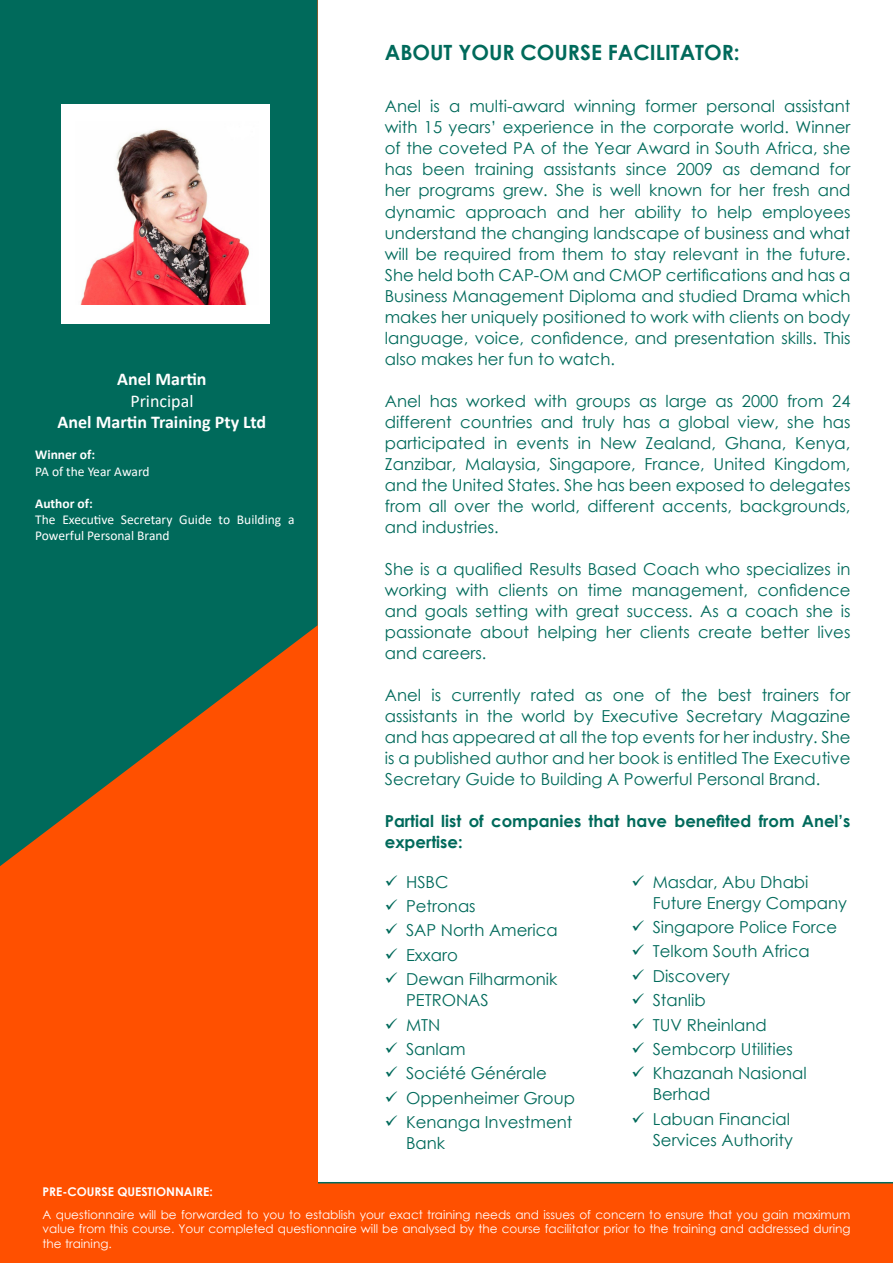
<style>
.page{position:relative;width:893px;height:1263px;background:#fff}
.page>*{position:absolute;margin:0;border:0;box-sizing:border-box;transform-origin:0 0}
.t1{font:700 21px "Century Gothic";color:#006a5b}
.t2{font:700 18px "Calibri";color:#fff}
.t3{font:18px "Calibri";color:#fff}
.Plain_Text{font:16.5px/21px "Century Gothic";color:#006a5b;text-align:justify}
.Plain_Text-2{font:700 16.5px/21px "Century Gothic";color:#006a5b}
.t4{font:13.5px/16.2px "Calibri";color:#fff}
.t5{font:700 13.5px "Calibri";color:#fff}
.t6{font:12px/14.4px "Century Gothic";color:#fff;text-align:justify}
.t7{font:700 12px "Century Gothic";color:#fff}
</style>
<div class="page">
<div style="left:317px;top:1182px;width:576px;height:81px;background:#ff5000"></div>
<div style="left:0;top:0;width:317px;height:1263px;background:#ff5000"></div>
<svg style="left:0;top:0;width:317px;height:866px;fill:#006a5b"></svg>
<div style="left:62px;top:104px;width:208px;height:219px;background:#fff"></div>
<img style="left:80px;top:129px;width:169px;height:176px">
<p class="t2" style="left:117px;top:366px;width:91px">Anel Martin</p>
<p class="t3" style="left:130px;top:388px;width:65px">Principal</p>
<p class="t2" style="left:58px;top:409px;width:210px">Anel Martin Training Pty Ltd</p>
<p class="t5" style="left:35px;top:445px;width:61px">Winner of:</p>
<p class="t4" style="left:35px;top:463px;width:116px">PA of the Year Award</p>
<p class="t5" style="left:35px;top:494px;width:59px">Author of:</p>
<p class="t4" style="left:35px;top:511px;width:261px">The Executive Secretary Guide to Building a<br>Powerful Personal Brand</p>
<p class="t1" style="left:385px;top:37px;width:356px">ABOUT YOUR COURSE FACILITATOR:</p>
<p class="Plain_Text" style="left:385px;top:96px;width:467px">Anel is a multi-award winning former personal assistant with 15 years’ experience in the corporate world. Winner of the coveted PA of the Year Award in South Africa, she has been training assistants since 2009 as demand for her programs grew. She is well known for her fresh and dynamic approach and her ability to help employees understand the changing landscape of business and what will be required from them to stay relevant in the future.<br>She held both CAP-OM and CMOP certifications and has a Business Management Diploma and studied Drama which makes her uniquely positioned to work with clients on body language, voice, confidence, and presentation skills. This also makes her fun to watch.</p>
<p class="Plain_Text" style="left:385px;top:390px;width:467px">Anel has worked with groups as large as 2000 from 24 different countries and truly has a global view, she has participated in events in New Zealand, Ghana, Kenya, Zanzibar, Malaysia, Singapore, France, United Kingdom, and the United States. She has been exposed to delegates from all over the world, different accents, backgrounds, and industries.</p>
<p class="Plain_Text" style="left:385px;top:558px;width:467px">She is a qualified Results Based Coach who specializes in working with clients on time management, confidence and goals setting with great success. As a coach she is passionate about helping her clients create better lives and careers.</p>
<p class="Plain_Text" style="left:385px;top:684px;width:467px">Anel is currently rated as one of the best trainers for assistants in the world by Executive Secretary Magazine and has appeared at all the top events for her industry. She is a published author and her book is entitled The Executive Secretary Guide to Building A Powerful Personal Brand.</p>
<p class="Plain_Text-2" style="left:385px;top:809px;width:467px">Partial list of companies that have benefited from Anel’s expertise:</p>
<p class="Plain_Text" style="left:385px;top:871px;width:65px">✓ HSBC</p>
<p class="Plain_Text" style="left:385px;top:895px;width:92px">✓ Petronas</p>
<p class="Plain_Text" style="left:385px;top:920px;width:174px">✓ SAP North America</p>
<p class="Plain_Text" style="left:385px;top:944px;width:74px">✓ Exxaro</p>
<p class="Plain_Text" style="left:406px;top:968px;width:153px;text-indent:-21px">✓ Dewan Filharmonik<br>PETRONAS</p>
<p class="Plain_Text" style="left:385px;top:1014px;width:57px">✓ MTN</p>
<p class="Plain_Text" style="left:385px;top:1038px;width:82px">✓ Sanlam</p>
<p class="Plain_Text" style="left:385px;top:1063px;width:164px">✓ Société Générale</p>
<p class="Plain_Text" style="left:385px;top:1087px;width:192px">✓ Oppenheimer Group</p>
<p class="Plain_Text" style="left:406px;top:1111px;width:168px;text-indent:-21px">✓ Kenanga Investment<br>Bank</p>
<p class="Plain_Text" style="left:653px;top:871px;width:196px;text-indent:-21px">✓ Masdar, Abu Dhabi<br>Future Energy Company</p>
<p class="Plain_Text" style="left:631px;top:916px;width:207px">✓ Singapore Police Force</p>
<p class="Plain_Text" style="left:631px;top:941px;width:180px">✓ Telkom South Africa</p>
<p class="Plain_Text" style="left:631px;top:965px;width:100px">✓ Discovery</p>
<p class="Plain_Text" style="left:631px;top:989px;width:76px">✓ Stanlib</p>
<p class="Plain_Text" style="left:631px;top:1014px;width:137px">✓ TUV Rheinland</p>
<p class="Plain_Text" style="left:631px;top:1038px;width:163px">✓ Sembcorp Utilities</p>
<p class="Plain_Text" style="left:653px;top:1063px;width:155px;text-indent:-21px">✓ Khazanah Nasional<br>Berhad</p>
<p class="Plain_Text" style="left:631px;top:1108px;width:163px;text-align:right">✓ Labuan Financial<br>Services Authority</p>
<p class="t7" style="left:43px;top:1182px;width:172px">PRE-COURSE QUESTIONNAIRE:</p>
<p class="t6" style="left:43px;top:1207px;width:809px">A questionnaire will be forwarded to you to establish your exact training needs and issues of concern to ensure that you gain maximum value from this course. Your completed questionnaire will be analysed by the course facilitator prior to the training and addressed during the training.</p>
</div>
